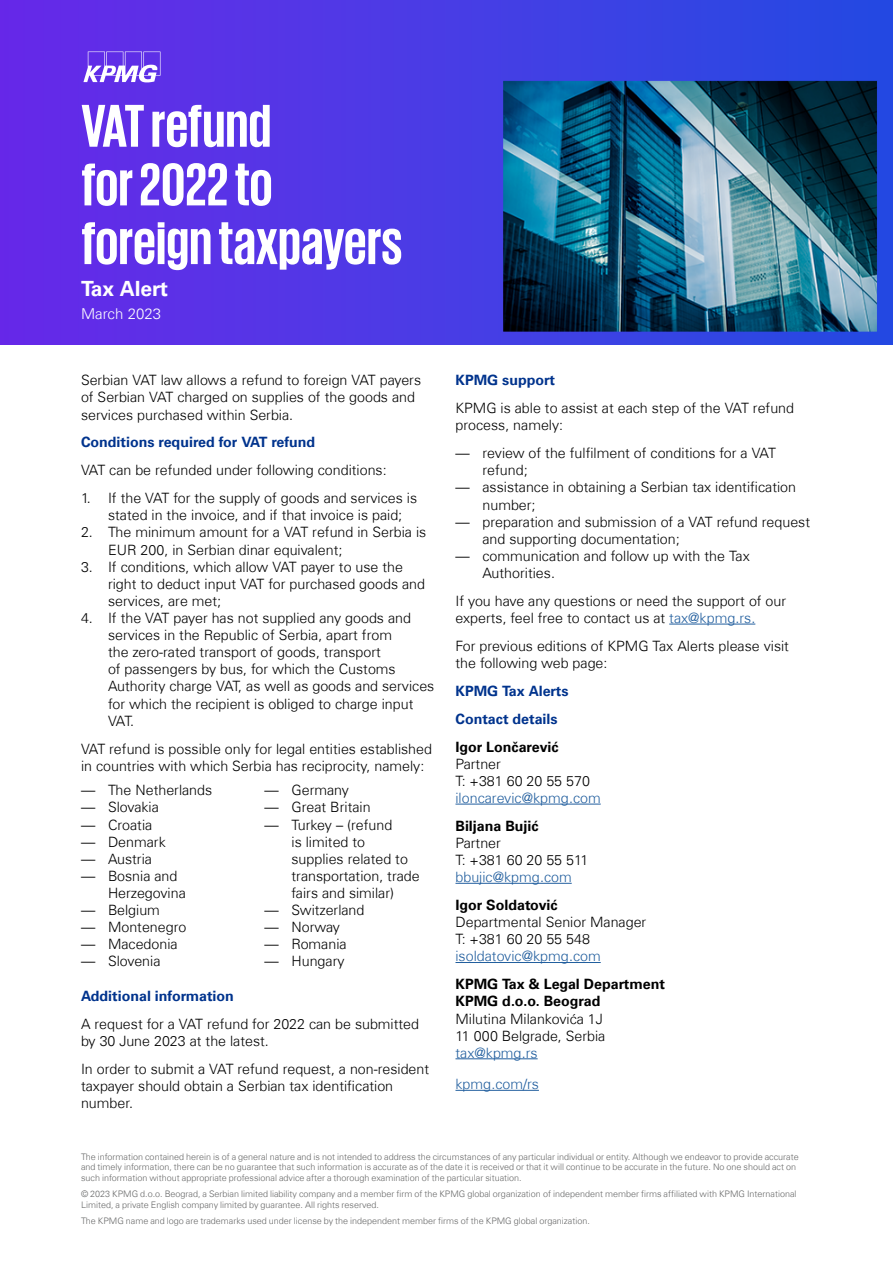
<style>
.page{position:relative;width:893px;height:1263px;background:#fff}
.page>*{position:absolute;margin:0;border:0;box-sizing:border-box;transform-origin:0 0}
.t1{font:700 61.65px/58.7px "KPMG";color:#fff}
.t2{font:700 21px "Universfor KPMG";color:#fff}
.t3{font:300 15px "Universfor KPMG";color:#fff}
.t4{font:300 14.25px/17.1px "Universfor KPMG";color:#000}
.t5{font:700 14.25px/27.9px "Universfor KPMG";color:#00338d}
.t6{font:700 14.25px/17.1px "Universfor KPMG";color:#000}
.t7{font:300 14.25px "Universfor KPMG";color:#215e9e}
.t8{font:300 9px/10.5px "Universfor KPMG";color:#666767}
.s1{color:#215e9e}
</style>
<div class="page">
<img style="left:0;top:0;width:893px;height:345px">
<svg style="left:83px;top:52px;width:77px;height:30px"></svg>
<hr style="left:669px;top:624px;width:86px;height:1px;background:#215e9e">
<hr style="left:455px;top:804px;width:146px;height:1px;background:#215e9e">
<hr style="left:455px;top:883px;width:117px;height:1px;background:#215e9e">
<hr style="left:455px;top:962px;width:146px;height:1px;background:#215e9e">
<hr style="left:455px;top:1058px;width:83px;height:1px;background:#215e9e">
<hr style="left:455px;top:1090px;width:84px;height:1px;background:#215e9e">
<h1 class="t1" style="left:81px;top:95px;width:323px">VAT refund<br>for 2022 to foreign taxpayers</h1>
<h2 class="t2" style="left:81px;top:277px;width:89px">Tax Alert</h2>
<p class="t3" style="left:81px;top:305px;width:82px">March 2023</p>
<p class="t4" style="left:81px;top:372px;width:342px">Serbian VAT law allows a refund to foreign VAT payers of Serbian VAT charged on supplies of the goods and services purchased within Serbia.</p>
<p class="t5" style="left:81px;top:428px;width:236px">Conditions required for VAT refund</p>
<p class="t4" style="left:81px;top:462px;width:307px">VAT can be refunded under following conditions:</p>
<p class="t4" style="left:108px;top:490px;width:311px;text-indent:-27px">1. If the VAT for the supply of goods and services is stated in the invoice, and if that invoice is paid;</p>
<p class="t4" style="left:108px;top:524px;width:320px;text-indent:-27px">2. The minimum amount for a VAT refund in Serbia is<br>EUR 200, in Serbian dinar equivalent;</p>
<p class="t4" style="left:108px;top:558px;width:319px;text-indent:-27px">3. If conditions, which allow VAT payer to use the right to deduct input VAT for purchased goods and services, are met;</p>
<p class="t4" style="left:108px;top:609px;width:328px;text-indent:-27px">4. If the VAT payer has not supplied any goods and services in the Republic of Serbia, apart from<br>the zero-rated transport of goods, transport<br>of passengers by bus, for which the Customs Authority charge VAT, as well as goods and services for which the recipient is obliged to charge input VAT.</p>
<p class="t4" style="left:81px;top:740px;width:353px">VAT refund is possible only for legal entities established in countries with which Serbia has reciprocity, namely:</p>
<p class="t4" style="left:81px;top:782px;width:133px">— The Netherlands</p>
<p class="t4" style="left:81px;top:799px;width:79px">— Slovakia</p>
<p class="t4" style="left:81px;top:816px;width:73px">— Croatia</p>
<p class="t4" style="left:81px;top:833px;width:86px">— Denmark</p>
<p class="t4" style="left:81px;top:850px;width:72px">— Austria</p>
<p class="t4" style="left:108px;top:867px;width:79px;text-indent:-27px">— Bosnia and<br>Herzegovina</p>
<p class="t4" style="left:81px;top:901px;width:80px">— Belgium</p>
<p class="t4" style="left:81px;top:918px;width:107px">— Montenegro</p>
<p class="t4" style="left:81px;top:935px;width:98px">— Macedonia</p>
<p class="t4" style="left:81px;top:953px;width:81px">— Slovenia</p>
<p class="t4" style="left:264px;top:782px;width:86px">— Germany</p>
<p class="t4" style="left:264px;top:799px;width:108px">— Great Britain</p>
<p class="t4" style="left:291px;top:816px;width:130px;text-indent:-27px">— Turkey – (refund<br>is limited to supplies related to transportation, trade fairs and similar)</p>
<p class="t4" style="left:264px;top:901px;width:101px">— Switzerland</p>
<p class="t4" style="left:264px;top:918px;width:77px">— Norway</p>
<p class="t4" style="left:264px;top:935px;width:84px">— Romania</p>
<p class="t4" style="left:264px;top:953px;width:82px">— Hungary</p>
<p class="t5" style="left:81px;top:982px;width:155px">Additional information</p>
<p class="t4" style="left:81px;top:1015px;width:340px">A request for a VAT refund for 2022 can be submitted by 30 June 2023 at the latest.</p>
<p class="t4" style="left:81px;top:1060px;width:350px">In order to submit a VAT refund request, a non-resident taxpayer should obtain a Serbian tax identification number.</p>
<p class="t5" style="left:455px;top:366px;width:101px">KPMG support</p>
<p class="t4" style="left:455px;top:400px;width:340px">KPMG is able to assist at each step of the VAT refund process, namely:</p>
<p class="t4" style="left:482px;top:445px;width:295px;text-indent:-27px">— review of the fulfilment of conditions for a VAT refund;</p>
<p class="t4" style="left:482px;top:479px;width:315px;text-indent:-27px">— assistance in obtaining a Serbian tax identification number;</p>
<p class="t4" style="left:482px;top:513px;width:329px;text-indent:-27px">— preparation and submission of a VAT refund request and supporting documentation;</p>
<p class="t4" style="left:482px;top:547px;width:269px;text-indent:-27px">— communication and follow up with the Tax<br>Authorities.</p>
<p class="t4" style="left:455px;top:592px;width:332px">If you have any questions or need the support of our experts, feel free to contact us at <span class="s1">tax@kpmg.rs.</span></p>
<p class="t4" style="left:455px;top:637px;width:335px">For previous editions of KPMG Tax Alerts please visit the following web page:</p>
<p class="t5" style="left:455px;top:677px;width:115px">KPMG Tax Alerts<br>Contact details</p>
<p class="t6" style="left:455px;top:738px;width:105px">Igor Lončarević</p>
<p class="t4" style="left:455px;top:755px;width:136px">Partner<br>T: +381 60 20 55 570</p>
<p class="t7" style="left:455px;top:789px;width:147px">iloncarevic@kpmg.com</p>
<p class="t6" style="left:455px;top:817px;width:85px">Biljana Bujić</p>
<p class="t4" style="left:455px;top:834px;width:134px">Partner<br>T: +381 60 20 55 511</p>
<p class="t7" style="left:455px;top:868px;width:118px">bbujic@kpmg.com</p>
<p class="t6" style="left:455px;top:897px;width:104px">Igor Soldatović</p>
<p class="t4" style="left:455px;top:914px;width:192px">Departmental Senior Manager<br>T: +381 60 20 55 548</p>
<p class="t7" style="left:455px;top:948px;width:147px">isoldatovic@kpmg.com</p>
<p class="t6" style="left:455px;top:976px;width:211px">KPMG Tax &amp; Legal Department<br>KPMG d.o.o. Beograd</p>
<p class="t4" style="left:455px;top:1010px;width:151px">Milutina Milankovića 1J<br>11 000 Belgrade, Serbia</p>
<p class="t7" style="left:455px;top:1044px;width:84px">tax@kpmg.rs</p>
<p class="t7" style="left:455px;top:1075px;width:85px">kpmg.com/rs</p>
<p class="t8" style="left:81px;top:1151px;width:719px">The information contained herein is of a general nature and is not intended to address the circumstances of any particular individual or entity. Although we endeavor to provide accurate and timely information, there can be no guarantee that such information is accurate as of the date it is received or that it will continue to be accurate in the future. No one should act on such information without appropriate professional advice after a thorough examination of the particular situation.</p>
<p class="t8" style="left:81px;top:1189px;width:717px">© 2023 KPMG d.o.o. Beograd, a Serbian limited liability company and a member firm of the KPMG global organization of independent member firms affiliated with KPMG International<br>Limited, a private English company limited by guarantee. All rights reserved.</p>
<p class="t8" style="left:81px;top:1216px;width:510px">The KPMG name and logo are trademarks used under license by the independent member firms of the KPMG global organization.</p>
</div>
